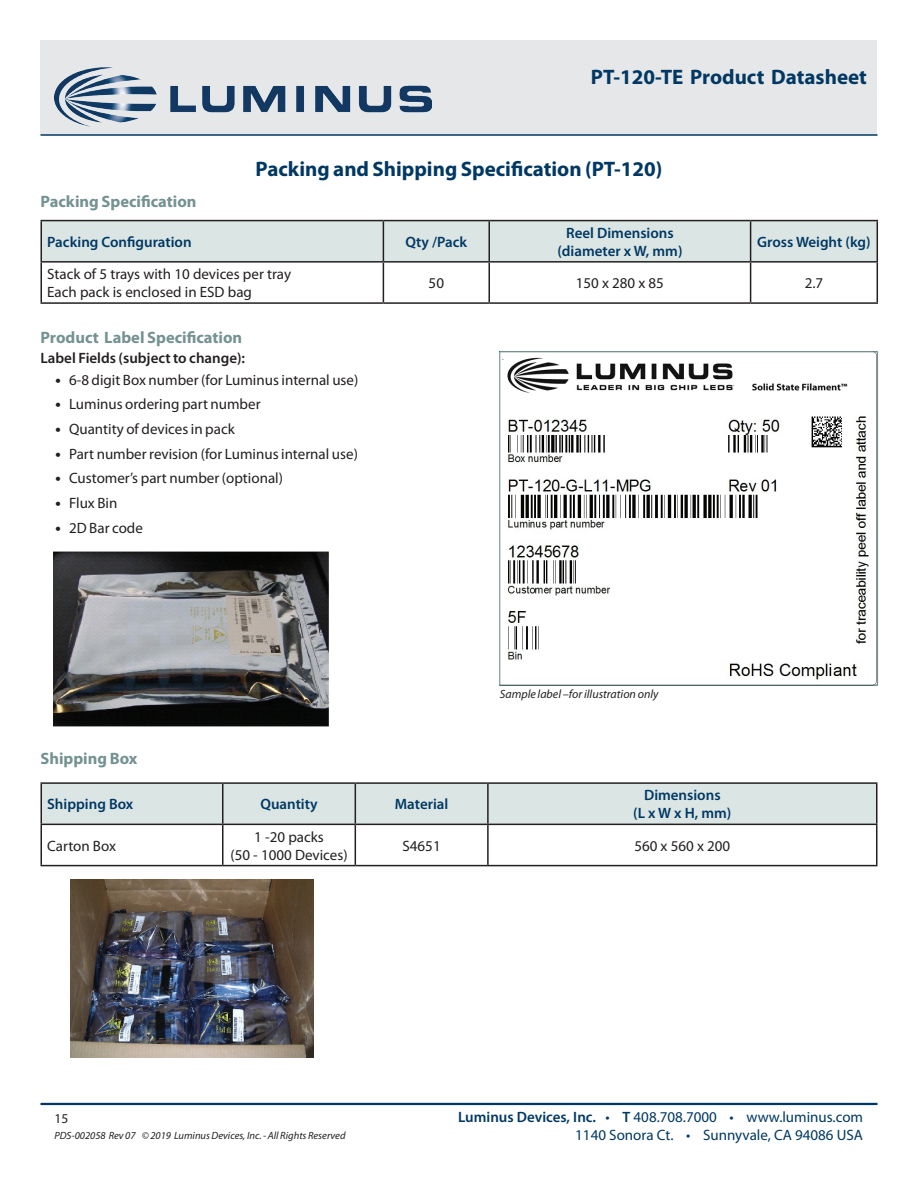
<style>
.page{position:relative;width:918px;height:1188px;background:#fff}
.page>*{position:absolute;margin:0;border:0;box-sizing:border-box;transform-origin:0 0}
.t1{font:700 21px "Myriad Pro";color:#003863}
.t2{font:700 16.5px "Myriad Pro";color:#749291}
.t3{font:15px/18px "Myriad Pro";color:#231f20;text-align:center}
.t4{font:600 15px/18px "Myriad Pro";color:#003863;text-align:center}
.t5{font:15px/18px "Myriad Pro";color:#003863;text-align:right}
.t6{font:600 15px "Myriad Pro";color:#231f20}
.t7{font:13.5px "Myriad Pro";color:#231f20}
.t8{font:italic 12px "Myriad Pro";color:#231f20}
.t9{font:italic 10.5px "Myriad Pro";color:#231f20}
.s1{font-family:"Trebuchet MS"}
.s2{font-weight:600}
</style>
<div class="page">
<div style="left:40px;top:40px;width:838px;height:95px;background:#e6e7e9"></div>
<hr style="left:40px;top:1103px;width:838px;height:2px;background:#003863">
<hr style="left:40px;top:134px;width:838px;height:2px;background:#003863">
<img style="left:54px;top:67px;width:378px;height:68px">
<div style="left:42px;top:784px;width:834px;height:40px;background:#dbe5e4"></div>
<hr style="left:40px;top:825px;width:2px;height:40px;background:#231f20">
<hr style="left:222px;top:825px;width:2px;height:40px;background:#231f20">
<hr style="left:355px;top:825px;width:1px;height:40px;background:#231f20">
<hr style="left:487px;top:825px;width:2px;height:40px;background:#231f20">
<hr style="left:876px;top:825px;width:2px;height:40px;background:#231f20">
<hr style="left:40px;top:865px;width:183px;height:1px;background:#231f20">
<hr style="left:223px;top:865px;width:132px;height:1px;background:#231f20">
<hr style="left:355px;top:865px;width:133px;height:1px;background:#231f20">
<hr style="left:488px;top:865px;width:390px;height:1px;background:#231f20">
<hr style="left:40px;top:782px;width:183px;height:2px;background:#231f20">
<hr style="left:40px;top:784px;width:2px;height:40px;background:#231f20">
<hr style="left:223px;top:782px;width:132px;height:2px;background:#231f20">
<hr style="left:222px;top:784px;width:2px;height:40px;background:#231f20">
<hr style="left:355px;top:782px;width:133px;height:2px;background:#231f20">
<hr style="left:355px;top:784px;width:1px;height:40px;background:#231f20">
<hr style="left:488px;top:782px;width:390px;height:2px;background:#231f20">
<hr style="left:487px;top:784px;width:2px;height:40px;background:#231f20">
<hr style="left:876px;top:784px;width:2px;height:40px;background:#231f20">
<hr style="left:40px;top:824px;width:183px;height:1px;background:#231f20">
<hr style="left:223px;top:824px;width:132px;height:1px;background:#231f20">
<hr style="left:355px;top:824px;width:133px;height:1px;background:#231f20">
<hr style="left:488px;top:824px;width:390px;height:1px;background:#231f20">
<div style="left:42px;top:221px;width:835px;height:40px;background:#dbe5e4"></div>
<hr style="left:40px;top:263px;width:2px;height:39px;background:#231f20">
<hr style="left:383px;top:263px;width:1px;height:39px;background:#231f20">
<hr style="left:488px;top:263px;width:2px;height:39px;background:#231f20">
<hr style="left:750px;top:263px;width:1px;height:39px;background:#231f20">
<hr style="left:877px;top:263px;width:1px;height:39px;background:#231f20">
<hr style="left:40px;top:302px;width:343px;height:2px;background:#231f20">
<hr style="left:383px;top:302px;width:106px;height:2px;background:#231f20">
<hr style="left:489px;top:302px;width:262px;height:2px;background:#231f20">
<hr style="left:751px;top:302px;width:127px;height:2px;background:#231f20">
<hr style="left:40px;top:220px;width:343px;height:1px;background:#231f20">
<hr style="left:40px;top:221px;width:2px;height:40px;background:#231f20">
<hr style="left:383px;top:220px;width:106px;height:1px;background:#231f20">
<hr style="left:383px;top:221px;width:1px;height:40px;background:#231f20">
<hr style="left:489px;top:220px;width:262px;height:1px;background:#231f20">
<hr style="left:488px;top:221px;width:2px;height:40px;background:#231f20">
<hr style="left:751px;top:220px;width:127px;height:1px;background:#231f20">
<hr style="left:750px;top:221px;width:1px;height:40px;background:#231f20">
<hr style="left:877px;top:221px;width:1px;height:40px;background:#231f20">
<hr style="left:40px;top:261px;width:343px;height:2px;background:#231f20">
<hr style="left:383px;top:261px;width:106px;height:2px;background:#231f20">
<hr style="left:489px;top:261px;width:262px;height:2px;background:#231f20">
<hr style="left:751px;top:261px;width:127px;height:2px;background:#231f20">
<img style="left:54px;top:552px;width:276px;height:174px">
<img style="left:70px;top:879px;width:243px;height:178px">
<img style="left:502px;top:353px;width:374px;height:331px">
<div style="left:499px;top:351px;width:379px;height:335px;border:1px solid #749291"></div>
<h1 class="t1" style="left:591px;top:64px;width:278px">PT-120-TE Product Datasheet</h1>
<p class="t2" style="left:40px;top:190px;width:158px">Packing Specification</p>
<h1 class="t1" style="left:256px;top:156px;width:408px">Packing and Shipping Specification (PT-120)</h1>
<p class="t4" style="left:47px;top:232px;width:146px">Packing Configuration</p>
<p class="t4" style="left:405px;top:232px;width:63px">Qty /Pack</p>
<p class="t4" style="left:557px;top:223px;width:127px">Reel Dimensions (diameter x W, mm)</p>
<p class="t4" style="left:757px;top:232px;width:115px">Gross Weight (kg)</p>
<p class="t3" style="left:47px;top:265px;width:245px;text-align:left">Stack of 5 trays with 10 devices per tray<br>Each pack is enclosed in ESD bag</p>
<p class="t3" style="left:429px;top:274px;width:17px">50</p>
<p class="t3" style="left:576px;top:274px;width:90px">150 x 280 x 85</p>
<p class="t3" style="left:805px;top:274px;width:20px">2.7</p>
<p class="t2" style="left:40px;top:327px;width:203px">Product Label Specification</p>
<p class="t6" style="left:40px;top:348px;width:206px">Label Fields (subject to change):</p>
<p class="t3" style="left:54px;top:370px;width:306px"><span class="s1">•</span> 6-8 digit Box number (for Luminus internal use)</p>
<p class="t3" style="left:54px;top:395px;width:208px"><span class="s1">•</span> Luminus ordering part number</p>
<p class="t3" style="left:54px;top:420px;width:182px"><span class="s1">•</span> Quantity of devices in pack</p>
<p class="t3" style="left:54px;top:444px;width:305px"><span class="s1">•</span> Part number revision (for Luminus internal use)</p>
<p class="t3" style="left:54px;top:469px;width:231px"><span class="s1">•</span> Customer’s part number (optional)</p>
<p class="t3" style="left:54px;top:494px;width:65px"><span class="s1">•</span> Flux Bin</p>
<p class="t3" style="left:54px;top:519px;width:90px"><span class="s1">•</span> 2D Bar code</p>
<p class="t8" style="left:500px;top:686px;width:160px">Sample label –for illustration only</p>
<p class="t2" style="left:40px;top:748px;width:99px">Shipping Box</p>
<p class="t4" style="left:47px;top:795px;width:88px">Shipping Box</p>
<p class="t4" style="left:260px;top:795px;width:59px">Quantity</p>
<p class="t4" style="left:395px;top:795px;width:55px">Material</p>
<p class="t4" style="left:633px;top:786px;width:100px">Dimensions<br>(L x W x H, mm)</p>
<p class="t3" style="left:47px;top:836px;width:70px">Carton Box</p>
<p class="t3" style="left:230px;top:827px;width:119px">1 -20 packs<br>(50 - 1000 Devices)</p>
<p class="t3" style="left:403px;top:836px;width:40px">S4651</p>
<p class="t3" style="left:634px;top:836px;width:97px">560 x 560 x 200</p>
<p class="t7" style="left:54px;top:1110px;width:15px">15</p>
<p class="t9" style="left:54px;top:1129px;width:293px">PDS-002058 Rev 07 © 2019 Luminus Devices, Inc. - All Rights Reserved</p>
<p class="t5" style="left:458px;top:1108px;width:407px"><span class="s2">Luminus Devices, Inc.</span> • <span class="s2">T</span> 408.708.7000 • www.luminus.com<br>1140 Sonora Ct. • Sunnyvale, CA 94086 USA</p>
</div>
